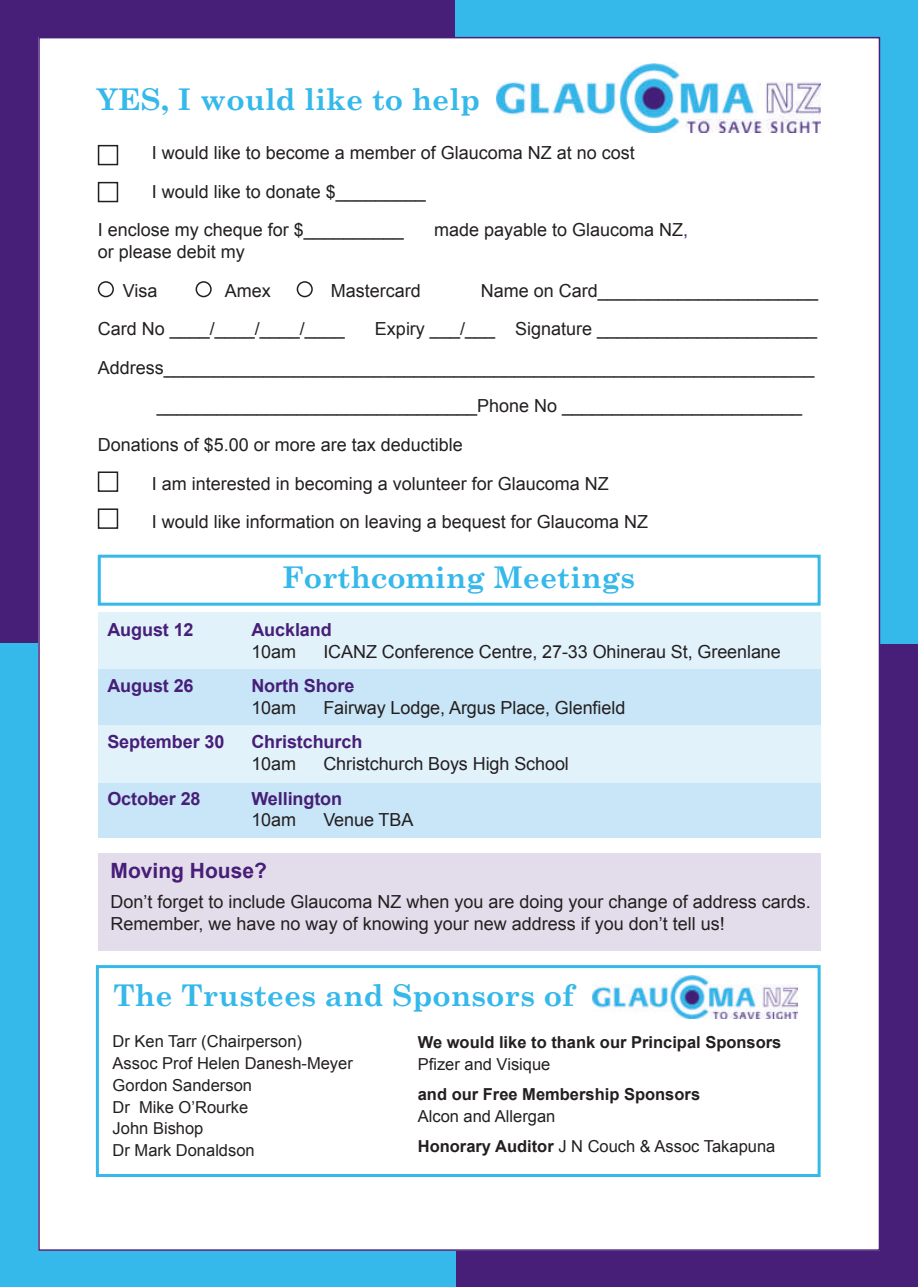
<style>
.page{position:relative;width:918px;height:1287px;background:#fff}
.page>*{position:absolute;margin:0;border:0;box-sizing:border-box;transform-origin:0 0}
.t1{font:700 30px "Century Schoolbook";color:#35b8ea}
.t2{font:700 21px "Arial";color:#471e78}
.t3{font:18px/38.7px "Arial";color:#231f20}
.t4{font:700 18px "Arial";letter-spacing:-.005em;color:#471e78}
.t5{font:16.5px/21.8px "Arial";color:#231f20}
.t6{font:700 16.5px "Arial";color:#231f20}
.s1{color:#471e78}
.s2{font-weight:700}
</style>
<div class="page">
<div style="left:0;top:0;width:461px;height:37px;background:#471e78"></div>
<div style="left:0;top:0;width:38px;height:644px;background:#471e78"></div>
<div style="left:455px;top:1251px;width:463px;height:36px;background:#471e78"></div>
<div style="left:880px;top:644px;width:38px;height:643px;background:#471e78"></div>
<div style="left:455px;top:0;width:463px;height:37px;background:#35b8ea"></div>
<div style="left:880px;top:0;width:38px;height:644px;background:#35b8ea"></div>
<div style="left:0;top:1251px;width:455px;height:36px;background:#35b8ea"></div>
<div style="left:0;top:644px;width:38px;height:643px;background:#35b8ea"></div>
<div style="left:98px;top:617px;width:723px;height:220px;background:#c8e6f7"></div>
<div style="left:98px;top:145px;width:20px;height:20px;border:2px solid #231f20"></div>
<div style="left:98px;top:182px;width:20px;height:20px;border:2px solid #231f20"></div>
<div style="left:98px;top:471px;width:20px;height:21px;border:2px solid #231f20"></div>
<div style="left:98px;top:508px;width:20px;height:21px;border:2px solid #231f20"></div>
<div style="left:98px;top:281px;width:16px;height:16px;border:2px solid #231f20;border-radius:50%"></div>
<div style="left:196px;top:281px;width:16px;height:16px;border:2px solid #231f20;border-radius:50%"></div>
<div style="left:297px;top:281px;width:16px;height:16px;border:2px solid #231f20;border-radius:50%"></div>
<img style="left:496px;top:64px;width:325px;height:68px">
<img style="left:592px;top:975px;width:205px;height:44px">
<div style="left:98px;top:555px;width:723px;height:51px;border:3px solid #35b8ea"></div>
<div style="left:96px;top:965px;width:725px;height:212px;border:3px solid #35b8ea"></div>
<div style="left:98px;top:612px;width:723px;height:57px;background:#e2f2fb"></div>
<div style="left:98px;top:725px;width:723px;height:58px;background:#e2f2fb"></div>
<div style="left:98px;top:853px;width:723px;height:98px;background:#e3ddeb"></div>
<h1 class="t1" style="left:96px;top:81px;width:385px">YES, I would like to help</h1>
<p class="t3" style="left:152px;top:134px;width:485px">I would like to become a member of Glaucoma NZ at no cost</p>
<p class="t3" style="left:152px;top:172px;width:276px">I would like to donate $_________</p>
<p class="t3" style="left:98px;top:211px;width:308px">I enclose my cheque for $__________</p>
<p class="t3" style="left:434px;top:211px;width:256px">made payable to Glaucoma NZ<span class="s1">,</span></p>
<p class="t3" style="left:123px;top:232px;width:124px;text-indent:-25px">or please debit my<br>Visa</p>
<p class="t3" style="left:225px;top:271px;width:48px">Amex</p>
<p class="t3" style="left:331px;top:271px;width:92px">Mastercard</p>
<p class="t3" style="left:481px;top:271px;width:339px">Name on Card______________________</p>
<p class="t3" style="left:98px;top:310px;width:249px">Card No ____/____/____/____</p>
<p class="t3" style="left:375px;top:310px;width:444px">Expiry ___/___ Signature ______________________</p>
<p class="t3" style="left:98px;top:348px;width:718px">Address_________________________________________________________________</p>
<p class="t3" style="left:157px;top:387px;width:647px">________________________________Phone No ________________________</p>
<p class="t3" style="left:98px;top:426px;width:367px">Donations of $5.00 or more are tax deductible</p>
<p class="t3" style="left:152px;top:464px;width:459px">I am interested in becoming a volunteer for Glaucoma NZ</p>
<p class="t3" style="left:152px;top:503px;width:498px">I would like information on leaving a bequest for Glaucoma NZ</p>
<h1 class="t1" style="left:282px;top:558px;width:355px">Forthcoming Meetings</h1>
<p class="t4" style="left:107px;top:620px;width:88px">August 12</p>
<p class="t4" style="left:251px;top:620px;width:82px">Auckland</p>
<p class="t3" style="left:251px;top:632px;width:46px">10am</p>
<p class="t3" style="left:323px;top:632px;width:459px">ICANZ Conference Centre, 27-33 Ohinerau St, Greenlane</p>
<p class="t4" style="left:107px;top:676px;width:88px">August 26</p>
<p class="t4" style="left:251px;top:676px;width:105px">North Shore</p>
<p class="t3" style="left:251px;top:688px;width:46px">10am</p>
<p class="t3" style="left:323px;top:688px;width:303px">Fairway Lodge, Argus Place, Glenfield</p>
<p class="t4" style="left:107px;top:732px;width:119px">September 30</p>
<p class="t4" style="left:251px;top:732px;width:113px">Christchurch</p>
<p class="t3" style="left:251px;top:745px;width:46px">10am</p>
<p class="t3" style="left:323px;top:745px;width:247px">Christchurch Boys High School</p>
<p class="t4" style="left:107px;top:788px;width:95px">October 28</p>
<p class="t4" style="left:251px;top:788px;width:92px">Wellington</p>
<p class="t3" style="left:251px;top:801px;width:46px">10am</p>
<p class="t3" style="left:323px;top:801px;width:92px">Venue TBA</p>
<p class="t2" style="left:111px;top:859px;width:158px">Moving House?</p>
<p class="t3" style="left:111px;top:891px;width:702px;line-height:21.8px">Don’t forget to include Glaucoma NZ when you are doing your change of address cards.<br>Remember, we have no way of knowing your new address if you don’t tell us!</p>
<h1 class="t1" style="left:113px;top:977px;width:462px">The Trustees and Sponsors of</h1>
<p class="t5" style="left:113px;top:1031px;width:242px">Dr Ken Tarr (Chairperson)<br>Assoc Prof Helen Danesh-Meyer<br>Gordon Sanderson<br>Dr Mike O’Rourke<br>John Bishop<br>Dr Mark Donaldson</p>
<p class="t6" style="left:418px;top:1033px;width:365px">We would like to thank our Principal Sponsors</p>
<p class="t5" style="left:418px;top:1053px;width:134px">Pfizer and Visique</p>
<p class="t6" style="left:418px;top:1085px;width:284px">and our Free Membership Sponsors</p>
<p class="t5" style="left:418px;top:1101px;width:359px;line-height:30.3px">Alcon and Allergan<br><span class="s2">Honorary Auditor</span> J N Couch &amp; Assoc Takapuna</p>
</div>
